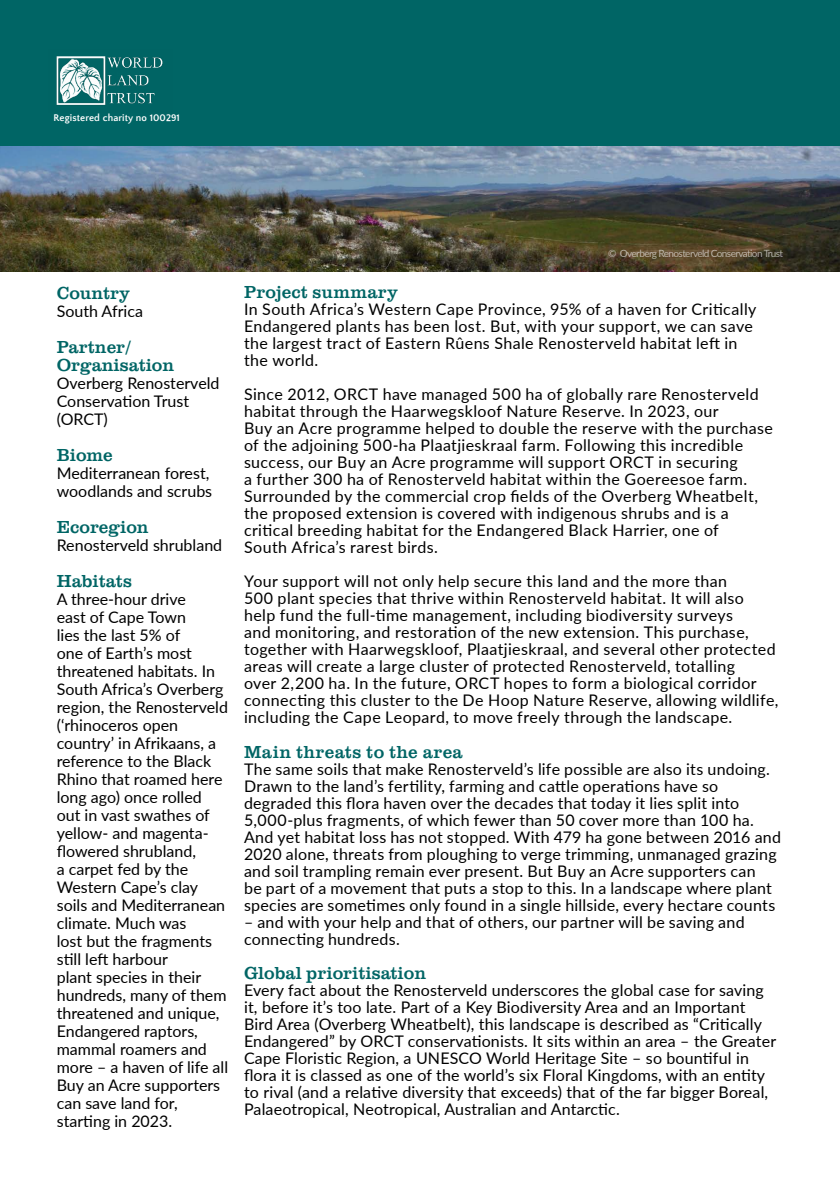
<style>
.page{position:relative;width:840px;height:1191px;background:#fff}
.page>*{position:absolute;margin:0;border:0;box-sizing:border-box;transform-origin:0 0}
.t1{font:18px/18px "Clarendon URW";color:#006565}
.t2{font:18px "Clarendon URW";letter-spacing:.02em;color:#006565}
.t3{font:16px/17px "Lato";letter-spacing:.015em;color:#000}
.t4{font:10px "Lato";letter-spacing:-.06em;color:#fff}
.t5{font:700 10px "Quattrocento Sans";letter-spacing:.01em;color:#fff}
</style>
<div class="page">
<img style="left:0;top:145px;width:839px;height:126px">
<div style="left:0;top:0;width:839px;height:145px;background:#006565"></div>
<img style="left:56px;top:56px;width:107px;height:49px">
<p class="t5" style="left:54px;top:112px;width:128px">Registered charity no 100291</p>
<p class="t1" style="left:57px;top:282px;width:75px">Country</p>
<p class="t3" style="left:57px;top:301px;width:88px">South Africa</p>
<p class="t1" style="left:57px;top:336px;width:119px">Partner/<br>Organisation</p>
<p class="t3" style="left:57px;top:373px;width:164px;line-height:18px">Overberg Renosterveld<br>Conservation Trust (ORCT)</p>
<p class="t1" style="left:57px;top:444px;width:58px">Biome</p>
<p class="t3" style="left:57px;top:463px;width:157px;line-height:18px">Mediterranean forest, woodlands and scrubs</p>
<p class="t1" style="left:57px;top:516px;width:93px">Ecoregion</p>
<p class="t3" style="left:57px;top:535px;width:167px">Renosterveld shrubland</p>
<p class="t1" style="left:57px;top:570px;width:77px">Habitats</p>
<p class="t3" style="left:57px;top:589px;width:173px;line-height:18px">A three-hour drive<br>east of Cape Town<br>lies the last 5% of<br>one of Earth’s most threatened habitats. In<br>South Africa’s Overberg region, the Renosterveld (‘rhinoceros open country’ in Afrikaans, a reference to the Black<br>Rhino that roamed here long ago) once rolled out in vast swathes of yellow- and magenta&shy;flowered shrubland,<br>a carpet fed by the<br>Western Cape’s clay soils and Mediterranean climate. Much was<br>lost but the fragments still left harbour<br>plant species in their hundreds, many of them threatened and unique,<br>Endangered raptors, mammal roamers and more – a haven of life all<br>Buy an Acre supporters can save land for, starting in 2023.</p>
<p class="t4" style="left:607px;top:246px;width:176px">© Overberg Renosterveld Conservation Trust</p>
<p class="t1" style="left:244px;top:282px;width:155px">Project summary</p>
<p class="t3" style="left:244px;top:300px;width:513px">In South Africa’s Western Cape Province, 95% of a haven for Critically Endangered plants has been lost. But, with your support, we can save the largest tract of Eastern Rûens Shale Renosterveld habitat left in the world.</p>
<p class="t3" style="left:244px;top:385px;width:530px">Since 2012, ORCT have managed 500 ha of globally rare Renosterveld habitat through the Haarwegskloof Nature Reserve. In 2023, our<br>Buy an Acre programme helped to double the reserve with the purchase of the adjoining 500-ha Plaatjieskraal farm. Following this incredible success, our Buy an Acre programme will support ORCT in securing<br>a further 300 ha of Renosterveld habitat within the Goereesoe farm.<br>Surrounded by the commercial crop fields of the Overberg Wheatbelt, the proposed extension is covered with indigenous shrubs and is a critical breeding habitat for the Endangered Black Harrier, one of<br>South Africa’s rarest birds.</p>
<p class="t3" style="left:244px;top:572px;width:535px">Your support will not only help secure this land and the more than<br>500 plant species that thrive within Renosterveld habitat. It will also help fund the full-time management, including biodiversity surveys<br>and monitoring, and restoration of the new extension. This purchase, together with Haarwegskloof, Plaatjieskraal, and several other protected areas will create a large cluster of protected Renosterveld, totalling<br>over 2,200 ha. In the future, ORCT hopes to form a biological corridor connecting this cluster to the De Hoop Nature Reserve, allowing wildlife, including the Cape Leopard, to move freely through the landscape.</p>
<p class="t2" style="left:244px;top:738px;width:220px">Main threats to the area</p>
<p class="t3" style="left:244px;top:759px;width:538px">The same soils that make Renosterveld’s life possible are also its undoing.<br>Drawn to the land’s fertility, farming and cattle operations have so degraded this flora haven over the decades that today it lies split into 5,000-plus fragments, of which fewer than 50 cover more than 100 ha.<br>And yet habitat loss has not stopped. With 479 ha gone between 2016 and 2020 alone, threats from ploughing to verge trimming, unmanaged grazing and soil trampling remain ever present. But Buy an Acre supporters can<br>be part of a movement that puts a stop to this. In a landscape where plant species are sometimes only found in a single hillside, every hectare counts</p>
<p class="t3" style="left:244px;top:912px;width:502px">– and with your help and that of others, our partner will be saving and connecting hundreds.</p>
<p class="t1" style="left:244px;top:962px;width:183px">Global prioritisation</p>
<p class="t3" style="left:244px;top:980px;width:533px">Every fact about the Renosterveld underscores the global case for saving it, before it’s too late. Part of a Key Biodiversity Area and an Important Bird Area (Overberg Wheatbelt), this landscape is described as “Critically Endangered” by ORCT conservationists. It sits within an area – the Greater Cape Floristic Region, a UNESCO World Heritage Site – so bountiful in flora it is classed as one of the world’s six Floral Kingdoms, with an entity to rival (and a relative diversity that exceeds) that of the far bigger Boreal, Palaeotropical, Neotropical, Australian and Antarctic.</p>
</div>
